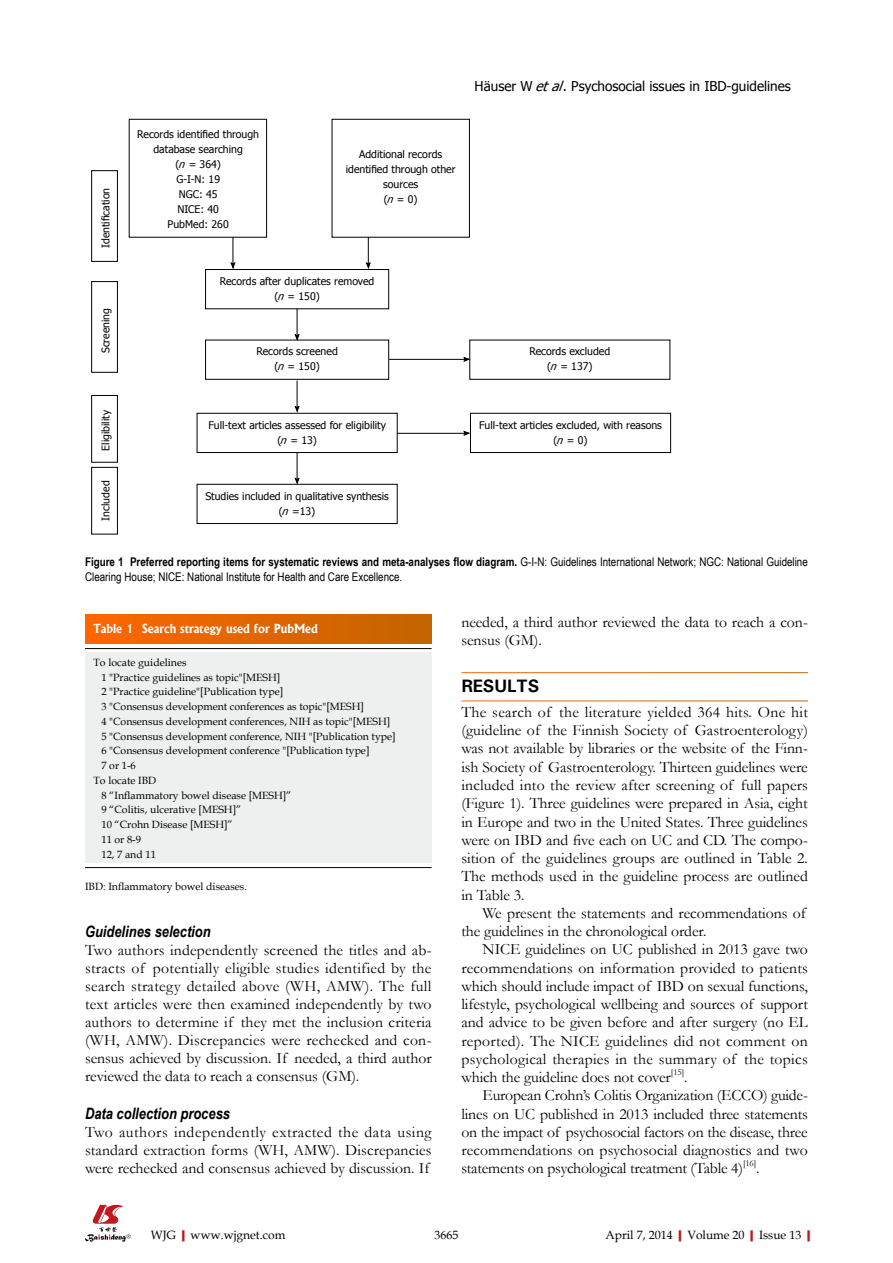
<style>
.page{position:relative;width:893px;height:1263px;background:#fff}
.page>*{position:absolute;margin:0;border:0;box-sizing:border-box;transform-origin:0 0}
.t1{font:700 18px "Univers";letter-spacing:-.01em;color:#000}
.t2{font:15.75px/18px "Garamond";color:#000}
.t3{font:15.75px "Garamond";letter-spacing:.02em;color:#000}
.t4{font:13.5px "Tahoma";color:#000}
.t5{font:12px/15px "Arial Narrow";color:#000}
.t6{font:12px "Book Antiqua";color:#000}
.t7{font:700 12px "Albertus";color:#fff}
.t8{font:10.5px "Book Antiqua";color:#000}
.t9{font:10.5px/15px "Tahoma";color:#000;text-align:center}
.t10{font:9.15px "Garamond";color:#000}
.s1{font-style:italic}
.s2{font-weight:700}
.s3{font-family:"Arial Narrow";font-weight:700;font-style:italic}
.s4{font-weight:700;color:#c01920}
</style>
<div class="page">
<svg style="left:85px;top:1205px;width:46px;height:37px"></svg>
<div style="left:85px;top:614px;width:347px;height:30px;background:linear-gradient(to right,#f60,#c16500)"></div>
<div style="left:85px;top:652px;width:347px;height:210px;background:#eeefef"></div>
<hr style="left:85px;top:648px;width:347px;height:1px;background:#000">
<hr style="left:85px;top:867px;width:347px;height:1px;background:#000">
<div style="left:129px;top:119px;width:138px;height:118px;border:1px solid #000"></div>
<div style="left:332px;top:119px;width:138px;height:118px;border:1px solid #000"></div>
<div style="left:205px;top:269px;width:184px;height:40px;border:1px solid #000"></div>
<div style="left:197px;top:413px;width:200px;height:40px;border:1px solid #000"></div>
<div style="left:197px;top:484px;width:200px;height:40px;border:1px solid #000"></div>
<div style="left:470px;top:413px;width:201px;height:40px;border:1px solid #000"></div>
<svg style="left:230px;top:237px;width:5px;height:31px"></svg>
<svg style="left:366px;top:237px;width:5px;height:31px"></svg>
<svg style="left:295px;top:309px;width:5px;height:31px"></svg>
<svg style="left:295px;top:381px;width:5px;height:31px"></svg>
<svg style="left:295px;top:452px;width:5px;height:32px"></svg>
<svg style="left:464px;top:357px;width:6px;height:5px"></svg>
<hr style="left:389px;top:359px;width:77px;height:1px;background:#000">
<svg style="left:464px;top:431px;width:6px;height:5px"></svg>
<hr style="left:397px;top:433px;width:69px;height:1px;background:#000">
<div style="left:91px;top:467px;width:27px;height:67px;border:1px solid #000"></div>
<div style="left:91px;top:395px;width:27px;height:67px;border:1px solid #000"></div>
<div style="left:91px;top:281px;width:27px;height:91px;border:1px solid #000"></div>
<div style="left:91px;top:170px;width:27px;height:92px;border:1px solid #000"></div>
<p class="t9" style="left:98px;top:248px;width:62px;rotate:-90deg">Identification</p>
<p class="t9" style="left:98px;top:353px;width:47px;rotate:-90deg">Screening</p>
<p class="t9" style="left:98px;top:451px;width:42px;rotate:-90deg">Eligibility</p>
<p class="t9" style="left:98px;top:521px;width:41px;rotate:-90deg">Included</p>
<p class="t9" style="left:137px;top:126px;width:123px">Records identified through database searching<br>(<span class="s1">n</span> = 364)<br>G-I-N: 19<br>NGC: 45<br>NICE: 40<br>PubMed: 260</p>
<p class="t9" style="left:346px;top:146px;width:111px">Additional records identified through other sources<br>(<span class="s1">n</span> = 0)</p>
<p class="t9" style="left:220px;top:273px;width:156px">Records after duplicates removed (<span class="s1">n</span> = 150)</p>
<p class="t9" style="left:256px;top:343px;width:83px">Records screened (<span class="s1">n</span> = 150)</p>
<p class="t9" style="left:208px;top:417px;width:179px">Full-text articles assessed for eligibility (<span class="s1">n</span> = 13)</p>
<p class="t9" style="left:205px;top:488px;width:185px">Studies included in qualitative synthesis (<span class="s1">n</span> =13)</p>
<p class="t4" style="left:475px;top:77px;width:318px">Häuser W <span class="s1">etal</span>. Psychosocial issues in IBD-guidelines</p>
<p class="t9" style="left:529px;top:343px;width:82px">Records excluded (<span class="s1">n</span> = 137)</p>
<p class="t9" style="left:479px;top:417px;width:184px">Full-text articles excluded, with reasons (<span class="s1">n</span> = 0)</p>
<p class="t5" style="left:85px;top:554px;width:724px"><span class="s2">Figure 1 Preferred reporting items for systematic reviews and meta-analyses flow diagram.</span> G-I-N: Guidelines International Network; NGC: National Guideline<br>Clearing House; NICE: National Institute for Health and Care Excellence.</p>
<p class="t7" style="left:94px;top:621px;width:226px">Table 1 Search strategy used for PubMed</p>
<p class="t8" style="left:94px;top:655px;width:94px">To locate guidelines</p>
<p class="t8" style="left:101px;top:670px;width:180px">1 "Practice guidelines as topic"[MESH]</p>
<p class="t8" style="left:101px;top:684px;width:183px">2 "Practice guideline"[Publication type]</p>
<p class="t8" style="left:101px;top:699px;width:264px">3 "Consensus development conferences as topic"[MESH]</p>
<p class="t8" style="left:101px;top:714px;width:290px">4 "Consensus development conferences, NIH as topic"[MESH]</p>
<p class="t8" style="left:101px;top:729px;width:296px">5 "Consensus development conference, NIH "[Publication type]</p>
<p class="t8" style="left:101px;top:743px;width:270px">6 "Consensus development conference "[Publication type]</p>
<p class="t8" style="left:101px;top:758px;width:36px">7 or 1-6</p>
<p class="t8" style="left:94px;top:773px;width:64px">To locate IBD</p>
<p class="t8" style="left:101px;top:788px;width:192px">8 “Inflammatory bowel disease [MESH]”</p>
<p class="t8" style="left:101px;top:802px;width:141px">9 “Colitis, ulcerative [MESH]”</p>
<p class="t8" style="left:101px;top:817px;width:133px">10 “Crohn Disease [MESH]”</p>
<p class="t8" style="left:101px;top:832px;width:41px">11 or 8-9</p>
<p class="t8" style="left:101px;top:847px;width:56px">12, 7 and 11</p>
<p class="t8" style="left:85px;top:879px;width:163px">IBD: Inflammatory bowel diseases.</p>
<p class="t2" style="left:85px;top:923px;width:348px"><span class="s3">Guidelines selection<br></span>Two authors independently screened the titles and ab&shy;stracts of potentially eligible studies identified by the search strategy detailed above (WH, AMW). The full text articles were then examined independently by two authors to determine if they met the inclusion criteria (WH, AMW). Discrepancies were rechecked and con&shy;sensus achieved by discussion. If needed, a third author reviewed the data to reach a consensus (GM).</p>
<p class="t2" style="left:85px;top:1104px;width:348px"><span class="s3">Data collection process<br></span>Two authors independently extracted the data using standard extraction forms (WH, AMW). Discrepancies were rechecked and consensus achieved by discussion. If</p>
<p class="t2" style="left:461px;top:613px;width:348px">needed, a third author reviewed the data to reach a con&shy;sensus (GM).</p>
<p class="t1" style="left:461px;top:675px;width:79px">RESULTS</p>
<p class="t3" style="left:461px;top:701px;width:348px">The search of the literature yielded 364 hits. One hit</p>
<p class="t2" style="left:461px;top:721px;width:348px">(guideline of the Finnish Society of Gastroenterology)</p>
<p class="t2" style="left:461px;top:739px;width:348px">was not available by libraries or the website of the Finn-</p>
<p class="t2" style="left:461px;top:757px;width:348px">ish Society of Gastroenterology. Thirteen guidelines were</p>
<p class="t2" style="left:461px;top:776px;width:348px">included into the review after screening of full papers</p>
<p class="t2" style="left:461px;top:794px;width:348px">(Figure 1). Three guidelines were prepared in Asia, eight</p>
<p class="t2" style="left:461px;top:812px;width:348px">in Europe and two in the United States. Three guidelines</p>
<p class="t2" style="left:461px;top:830px;width:348px">were on IBD and five each on UC and CD. The compo-</p>
<p class="t2" style="left:461px;top:849px;width:348px">sition of the guidelines groups are outlined in Table 2.</p>
<p class="t2" style="left:461px;top:867px;width:348px">The methods used in the guideline process are outlined</p>
<p class="t2" style="left:461px;top:885px;width:65px">in Table 3.</p>
<p class="t2" style="left:483px;top:903px;width:325px">We present the statements and recommendations of</p>
<p class="t2" style="left:461px;top:922px;width:247px">the guidelines in the chronological order.</p>
<p class="t2" style="left:483px;top:940px;width:327px">NICE guidelines on UC published in 2013 gave two</p>
<p class="t2" style="left:461px;top:958px;width:348px">recommendations on information provided to patients</p>
<p class="t2" style="left:461px;top:976px;width:348px">which should include impact of IBD on sexual functions,</p>
<p class="t2" style="left:461px;top:995px;width:348px">lifestyle, psychological wellbeing and sources of support</p>
<p class="t2" style="left:461px;top:1013px;width:348px">and advice to be given before and after surgery (no EL</p>
<p class="t2" style="left:461px;top:1031px;width:348px">reported). The NICE guidelines did not comment on</p>
<p class="t3" style="left:461px;top:1048px;width:348px">psychological therapies in the summary of the topics</p>
<p class="t2" style="left:461px;top:1068px;width:211px">which the guideline does not cover</p>
<p class="t10" style="left:671px;top:1065px;width:15px">[15]</p>
<p class="t2" style="left:684px;top:1068px;width:5px">.</p>
<p class="t2" style="left:483px;top:1086px;width:327px">European Crohn’s Colitis Organization (ECCO) guide-</p>
<p class="t2" style="left:461px;top:1104px;width:348px">lines on UC published in 2013 included three statements</p>
<p class="t2" style="left:461px;top:1122px;width:348px">on the impact of psychosocial factors on the disease, three</p>
<p class="t2" style="left:461px;top:1141px;width:348px">recommendations on psychosocial diagnostics and two</p>
<p class="t2" style="left:461px;top:1159px;width:283px">statements on psychological treatment (Table 4)</p>
<p class="t10" style="left:743px;top:1157px;width:15px">[16]</p>
<p class="t2" style="left:756px;top:1159px;width:5px">.</p>
<p class="t6" style="left:151px;top:1226px;width:136px">WJG<span class="s4">|</span>www.wjgnet.com</p>
<p class="t6" style="left:434px;top:1226px;width:25px">3665</p>
<p class="t6" style="left:605px;top:1226px;width:212px">April 7, 2014<span class="s4">|</span>Volume 20<span class="s4">|</span>Issue 13<span class="s4">|</span></p>
</div>
